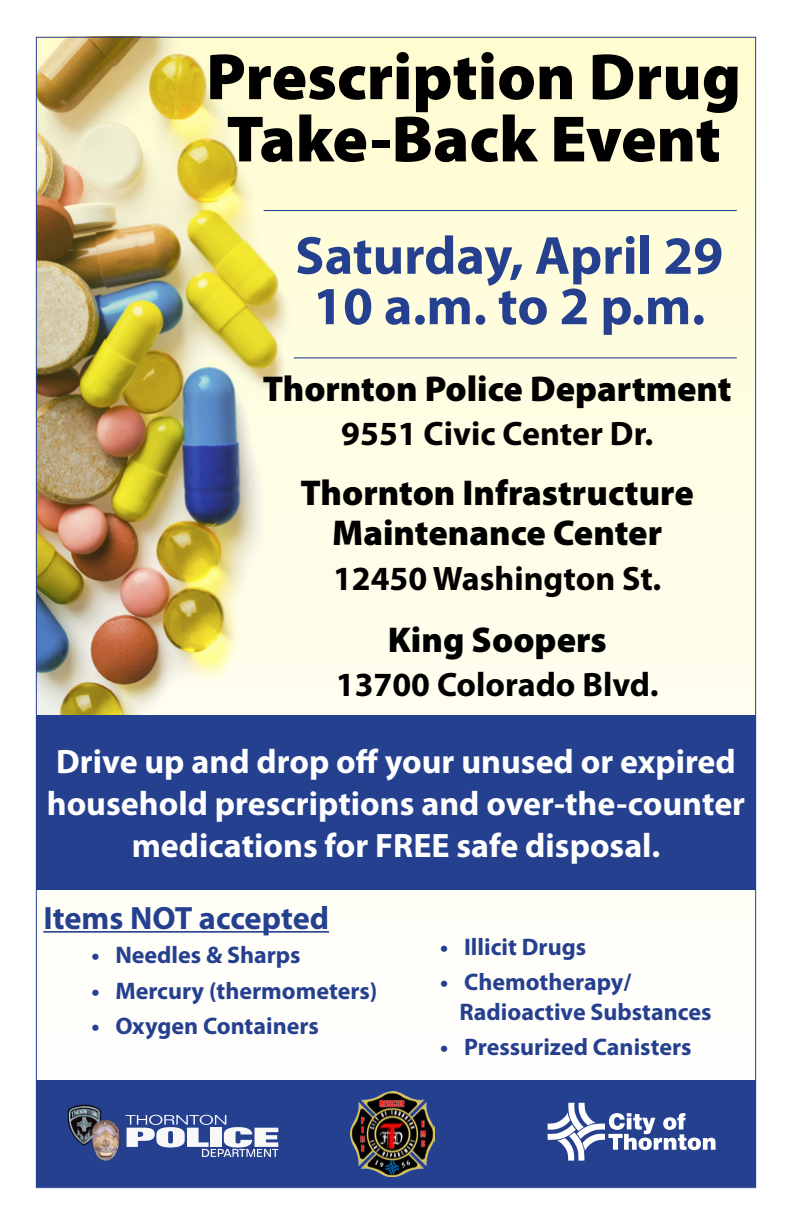
<style>
.page{position:relative;width:792px;height:1224px;background:#fff}
.page>*{position:absolute;margin:0;border:0;box-sizing:border-box;transform-origin:0 0}
.t1{font:900 66px/62.2px "Myriad Pro";color:#000;text-align:center}
.t2{font:700 54px/50.4px "Myriad Pro";color:#25408f;text-align:center}
.t3{font:900 36px/40px "Myriad Pro";color:#000;text-align:center}
.t4{font:700 34px/42px "Myriad Pro";color:#fff;text-align:center}
.t5{font:700 34px "Myriad Pro";color:#000}
.t6{font:700 32.4px "Myriad Pro";color:#25408f}
.t7{font:700 24px/29.4px "Myriad Pro";color:#25408f}
</style>
<div class="page">
<img style="left:38px;top:39px;width:716px;height:1042px">
<hr style="left:294px;top:357px;width:443px;height:1px;background:#25408f">
<hr style="left:264px;top:210px;width:473px;height:1px;background:#25408f">
<hr style="left:43px;top:931px;width:286px;height:2px;background:#25408f">
<div style="left:36px;top:1081px;width:720px;height:106px;background:#25408f"></div>
<div style="left:36px;top:715px;width:720px;height:174px;background:#25408f"></div>
<svg style="left:126px;top:1115px;width:152px;height:42px"></svg>
<img style="left:67px;top:1104px;width:53px;height:57px">
<svg style="left:548px;top:1103px;width:168px;height:58px"></svg>
<img style="left:350px;top:1092px;width:84px;height:84px">
<h1 class="t1" style="left:206px;top:46px;width:536px">Prescription Drug<br>Take-Back Event</h1>
<h2 class="t2" style="left:295px;top:231px;width:430px">Saturday, April 29<br>10 a.m. to 2 p.m.</h2>
<h3 class="t3" style="left:263px;top:369px;width:470px">Thornton Police Department</h3>
<h3 class="t5" style="left:341px;top:415px;width:313px">9551 Civic Center Dr.</h3>
<h3 class="t3" style="left:301px;top:474px;width:395px">Thornton Infrastructure<br>Maintenance Center</h3>
<h3 class="t5" style="left:333px;top:559px;width:330px">12450 Washington St.</h3>
<h3 class="t3" style="left:388px;top:620px;width:221px">King Soopers</h3>
<h3 class="t5" style="left:336px;top:666px;width:324px">13700 Colorado Blvd.</h3>
<h3 class="t4" style="left:47px;top:741px;width:700px">Drive up and drop off your unused or expired household prescriptions and over-the-counter medications for FREE safe disposal.</h3>
<h3 class="t6" style="left:43px;top:900px;width:287px">Items NOT accepted</h3>
<p class="t7" style="left:91px;top:941px;width:211px">• Needles &amp; Sharps</p>
<p class="t7" style="left:91px;top:976px;width:288px">• Mercury (thermometers)</p>
<p class="t7" style="left:91px;top:1012px;width:229px">• Oxygen Containers</p>
<p class="t7" style="left:440px;top:932px;width:148px">• Illicit Drugs</p>
<p class="t7" style="left:460px;top:968px;width:253px;text-indent:-19px">• Chemotherapy/<br>Radioactive Substances</p>
<p class="t7" style="left:440px;top:1033px;width:253px">• Pressurized Canisters</p>
</div>
